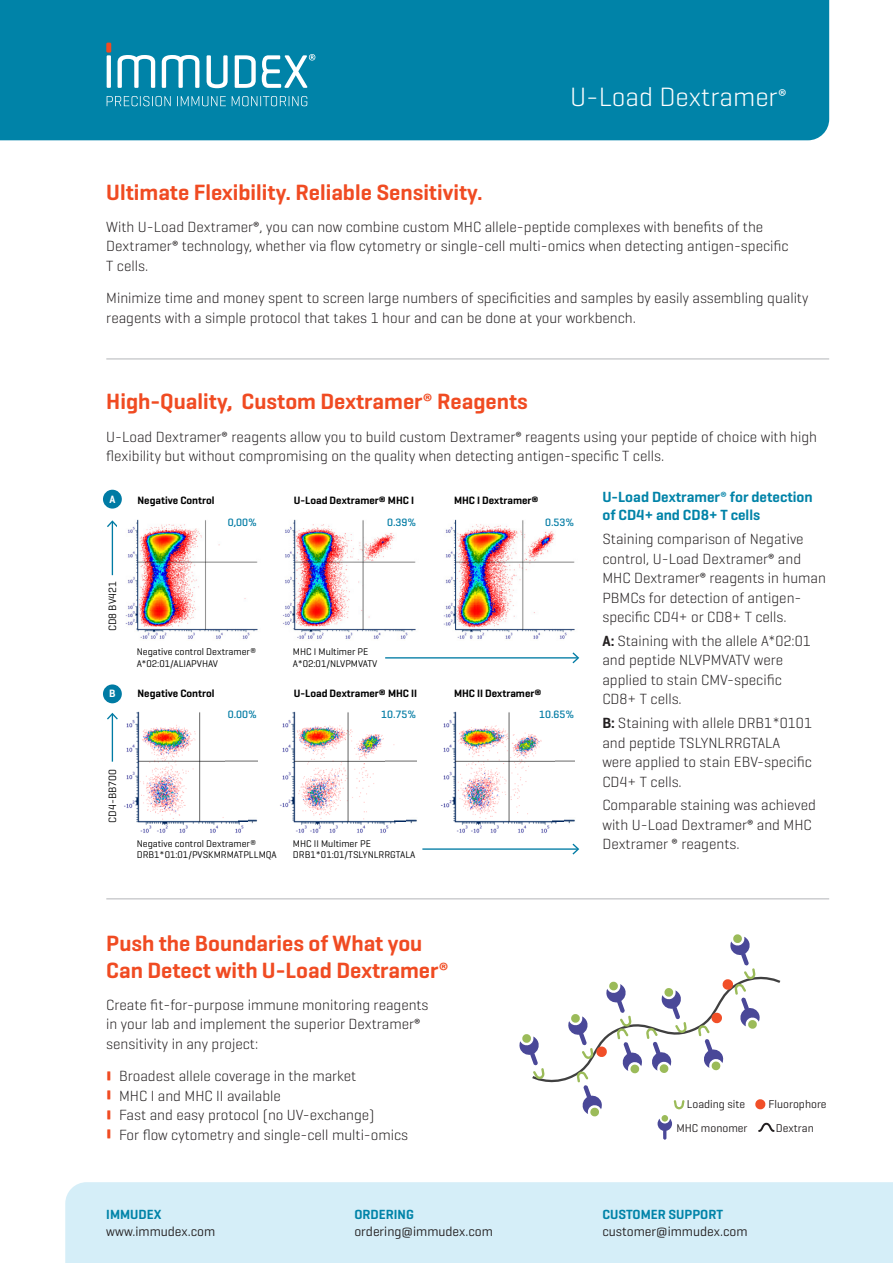
<style>
.page{position:relative;width:893px;height:1263px;background:#fff}
.page>*{position:absolute;margin:0;border:0;box-sizing:border-box;transform-origin:0 0}
.t1{font:300 45px "Geogrotesque";color:#f04b22;scale:.33 1}
.t2{font:300 27px "Geogrotesque";color:#fff}
.t3{font:600 22.5px/27px "Geogrotesque";color:#f04b22}
.Copy{font:300 15px/19.5px "Geogrotesque";color:#231f20}
.t4{font:600 15px/18px "Geogrotesque";color:#0083a8}
.Footer_copy{font:13.5px "Geogrotesque";color:#231f20}
.Footer_H{font:600 13.5px "Geogrotesque";color:#0083a8}
.t5{font:11.55px "Geogrotesque";color:#231f20}
.t6{font:600 10.8px "Geogrotesque";color:#000}
.t7{font:500 10.8px "Geogrotesque";color:#007ba4}
.t8{font:10.8px "Geogrotesque";color:#000}
.t9{font:600 10.8px "Geogrotesque";color:#fff}
.t10{font:9.9px/11.9px "Geogrotesque";color:#000}
.s1{font-family:"Myriad Pro";font-weight:400;font-size:20.25px}
.s2{font-family:"Myriad Pro";font-weight:400}
.s3{font-family:"Myriad Pro";font-weight:700}
.s4{font-weight:600}
</style>
<div class="page">
<div style="left:0;top:0;width:829px;height:140px;background:#0083a8"></div>
<div style="left:65px;top:1182px;width:828px;height:81px;background:#d5eef8"></div>
<hr style="left:106px;top:358px;width:723px;height:1px;background:#bcbdc0">
<hr style="left:106px;top:898px;width:723px;height:1px;background:#bcbdc0">
<div style="left:103px;top:684px;width:19px;height:19px;background:#007ba4;border-radius:50%"></div>
<hr style="left:112px;top:522px;width:1px;height:53px;background:#007ba4">
<svg style="left:107px;top:520px;width:10px;height:7px"></svg>
<hr style="left:385px;top:657px;width:193px;height:1px;background:#007ba4">
<svg style="left:572px;top:652px;width:7px;height:11px"></svg>
<img style="left:125px;top:519px;width:133px;height:120px">
<div style="left:210px;top:520px;width:47px;height:9px;background:#fff"></div>
<img style="left:283px;top:519px;width:133px;height:120px">
<div style="left:370px;top:520px;width:46px;height:9px;background:#fff"></div>
<img style="left:443px;top:519px;width:132px;height:120px">
<div style="left:528px;top:520px;width:46px;height:9px;background:#fff"></div>
<hr style="left:422px;top:848px;width:156px;height:2px;background:#007ba4">
<svg style="left:572px;top:844px;width:7px;height:10px"></svg>
<img style="left:117px;top:711px;width:127px;height:122px">
<img style="left:226px;top:756px;width:31px;height:19px">
<svg style="left:238px;top:818px;width:20px;height:6px"></svg>
<div style="left:210px;top:712px;width:47px;height:22px;background:#fff"></div>
<img style="left:280px;top:711px;width:115px;height:122px">
<img style="left:385px;top:756px;width:31px;height:19px">
<svg style="left:395px;top:819px;width:22px;height:5px"></svg>
<div style="left:370px;top:712px;width:46px;height:22px;background:#fff"></div>
<img style="left:441px;top:711px;width:114px;height:122px">
<svg style="left:553px;top:818px;width:22px;height:6px"></svg>
<div style="left:528px;top:712px;width:46px;height:22px;background:#fff"></div>
<div style="left:103px;top:490px;width:19px;height:19px;background:#007ba4;border-radius:50%"></div>
<hr style="left:112px;top:714px;width:1px;height:48px;background:#007ba4">
<svg style="left:107px;top:713px;width:11px;height:6px"></svg>
<svg style="left:519px;top:934px;width:262px;height:206px"></svg>
<div style="left:106px;top:43px;width:5px;height:10px;background:#f04b22;border-radius:2px"></div>
<svg style="left:107px;top:96px;width:200px;height:10px;background:#379dba"></svg>
<svg style="left:162px;top:55px;width:37px;height:33px"></svg>
<svg style="left:207px;top:55px;width:21px;height:33px"></svg>
<svg style="left:107px;top:55px;width:4px;height:33px"></svg>
<svg style="left:235px;top:55px;width:21px;height:33px"></svg>
<svg style="left:118px;top:55px;width:37px;height:33px"></svg>
<svg style="left:262px;top:54px;width:53px;height:34px"></svg>
<p class="t2" style="left:570px;top:80px;width:218px">U-Load Dextramer<span class="s1">®</span></p>
<h2 class="t3" style="left:106px;top:178px;width:378px">Ultimate Flexibility. Reliable Sensitivity.</h2>
<p class="Copy" style="left:106px;top:217px;width:684px">With U-Load Dextramer<span class="s2">®</span>, you can now combine custom MHC allele-peptide complexes with benefits of the<br>Dextramer<span class="s2">®</span> technology, whether via flow cytometry or single-cell multi-omics when detecting antigen-specific<br>T cells.</p>
<p class="Copy" style="left:106px;top:288px;width:704px">Minimize time and money spent to screen large numbers of specificities and samples by easily assembling quality reagents with a simple protocol that takes 1 hour and can be done at your workbench.</p>
<h2 class="t3" style="left:106px;top:388px;width:423px">High-Quality, Custom Dextramer<span class="s3">®</span> Reagents</h2>
<p class="Copy" style="left:106px;top:426px;width:712px">U-Load Dextramer<span class="s2">®</span> reagents allow you to build custom Dextramer<span class="s2">®</span> reagents using your peptide of choice with high flexibility but without compromising on the quality when detecting antigen-specific T cells.</p>
<h6 class="t4" style="left:602px;top:488px;width:212px">U-Load Dextramer<span class="s3">®</span> for detection of CD4+ and CD8+ T cells</h6>
<p class="Copy" style="left:602px;top:529px;width:225px">Staining comparison of Negative control, U-Load Dextramer<span class="s2">®</span> and<br>MHC Dextramer<span class="s2">®</span> reagents in human<br>PBMCs for detection of antigen&shy;specific CD4+ or CD8+ T cells.</p>
<p class="Copy" style="left:602px;top:630px;width:210px"><span class="s4">A:</span> Staining with the allele A*02:01 and peptide NLVPMVATV were applied to stain CMV-specific<br>CD8+ T cells.</p>
<p class="Copy" style="left:602px;top:713px;width:211px"><span class="s4">B:</span> Staining with allele DRB1*0101 and peptide TSLYNLRRGTALA were applied to stain EBV-specific<br>CD4+ T cells.</p>
<p class="Copy" style="left:602px;top:795px;width:215px">Comparable staining was achieved with U-Load Dextramer<span class="s2">®</span> and MHC<br>Dextramer <span class="s2">®</span> reagents.</p>
<p class="t9" style="left:109px;top:492px;width:7px">A</p>
<p class="t6" style="left:137px;top:493px;width:79px">Negative Control</p>
<p class="t6" style="left:294px;top:493px;width:122px">U-Load Dextramer® MHC I</p>
<p class="t6" style="left:454px;top:493px;width:86px">MHC I Dextramer®</p>
<p class="t7" style="left:228px;top:516px;width:31px">0,00%</p>
<p class="t7" style="left:387px;top:516px;width:31px">0.39%</p>
<p class="t7" style="left:545px;top:516px;width:31px">0.53%</p>
<p class="t8" style="left:106px;top:631px;width:52px;rotate:-90deg">CD8 BV421</p>
<p class="t10" style="left:137px;top:646px;width:121px">Negative control Dextramer®<br>A*02:01/ALIAPVHAV</p>
<p class="t10" style="left:293px;top:646px;width:86px">MHC I Multimer PE<br>A*02:01/NLVPMVATV</p>
<p class="t6" style="left:138px;top:687px;width:79px">Negative Control</p>
<p class="t6" style="left:294px;top:687px;width:125px">U-Load Dextramer® MHC II</p>
<p class="t6" style="left:454px;top:687px;width:89px">MHC II Dextramer®</p>
<p class="t9" style="left:109px;top:687px;width:8px">B</p>
<p class="t7" style="left:228px;top:708px;width:31px">0.00%</p>
<p class="t7" style="left:381px;top:708px;width:37px">10.75%</p>
<p class="t7" style="left:539px;top:708px;width:37px">10.65%</p>
<p class="t8" style="left:106px;top:823px;width:55px;rotate:-90deg">CD4-BB700</p>
<p class="t10" style="left:137px;top:837px;width:142px">Negative control Dextramer®<br>DRB1*01:01/PVSKMRMATPLLMQA</p>
<p class="t10" style="left:293px;top:837px;width:124px">MHC II Multimer PE<br>DRB1*01:01/TSLYNLRRGTALA</p>
<h2 class="t3" style="left:106px;top:929px;width:344px">Push the Boundaries of What you<br>Can Detect with U-Load Dextramer<span class="s3">®</span></h2>
<p class="Copy" style="left:106px;top:994px;width:324px">Create fit-for-purpose immune monitoring reagents in your lab and implement the superior Dextramer<span class="s2">® </span>sensitivity in any project:</p>
<p class="t1" style="left:106px;top:1046px;width:18px">∆</p>
<p class="Copy" style="left:119px;top:1066px;width:239px">Broadest allele coverage in the market</p>
<p class="t1" style="left:106px;top:1066px;width:18px">∆</p>
<p class="Copy" style="left:119px;top:1085px;width:163px">MHC I and MHC II available</p>
<p class="t1" style="left:106px;top:1085px;width:18px">∆</p>
<p class="Copy" style="left:119px;top:1105px;width:257px">Fast and easy protocol (no UV-exchange)</p>
<p class="t1" style="left:106px;top:1105px;width:18px">∆</p>
<p class="Copy" style="left:119px;top:1124px;width:291px">For flow cytometry and single-cell multi-omics</p>
<p class="Footer_H" style="left:106px;top:1206px;width:57px">IMMUDEX</p>
<p class="Footer_copy" style="left:106px;top:1223px;width:111px">www.immudex.com</p>
<p class="Footer_H" style="left:354px;top:1206px;width:61px">ORDERING</p>
<p class="Footer_copy" style="left:354px;top:1223px;width:140px">ordering@immudex.com</p>
<p class="t5" style="left:687px;top:1097px;width:60px">Loading site</p>
<p class="t5" style="left:768px;top:1097px;width:60px">Fluorophore</p>
<p class="t5" style="left:676px;top:1121px;width:73px">MHC monomer</p>
<p class="t5" style="left:776px;top:1121px;width:39px">Dextran</p>
<p class="Footer_H" style="left:602px;top:1206px;width:122px">CUSTOMER SUPPORT</p>
<p class="Footer_copy" style="left:602px;top:1223px;width:147px">customer@immudex.com</p>
</div>
